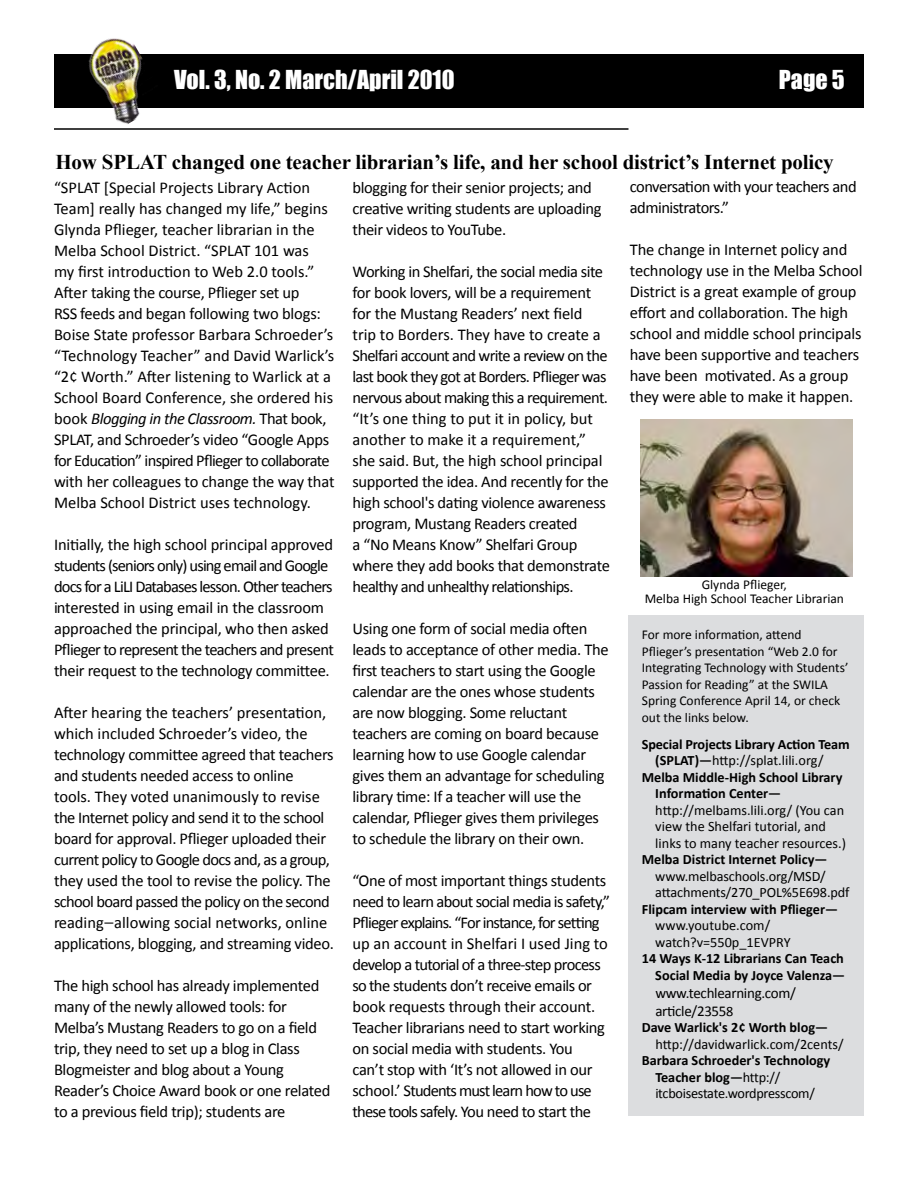
<style>
.page{position:relative;width:918px;height:1188px;background:#fff}
.page>*{position:absolute;margin:0;border:0;box-sizing:border-box;transform-origin:0 0}
.t1{font:24px "Impact";color:#fff}
.t2{font:700 21px "Times New Roman";letter-spacing:-.01em;color:#000}
.t3{font:16.5px/21px "Calibri";letter-spacing:-.02em;color:#000}
.t4{font:16.5px/21px "Calibri";color:#000}
.t5{font:15px/18px "Calibri";letter-spacing:-.02em;color:#000}
.t6{font:700 14.25px/16.5px "Calibri";color:#000;text-align:right}
.t7{font:14.25px/16.5px "Calibri";color:#000}
.t8{font:13.5px/16.5px "Calibri";color:#000;text-align:center}
.s1{font-style:italic}
.s2{font-family:"Agency FB"}
.s3{font-weight:700}
.s4{font-size:14.25px}
.s5{font-weight:400}
</style>
<div class="page">
<div style="left:54px;top:54px;width:810px;height:54px;background:#000"></div>
<hr style="left:54px;top:128px;width:574px;height:2px;background:#000">
<img style="left:75px;top:38px;width:92px;height:91px">
<img style="left:640px;top:420px;width:212px;height:156px">
<div style="left:628px;top:616px;width:236px;height:500px;background:#dcdddf"></div>
<h1 class="t1" style="left:174px;top:61px;width:282px">Vol. 3, No. 2 March/April 2010</h1>
<h1 class="t1" style="left:779px;top:61px;width:67px">Page 5</h1>
<p class="t2" style="left:56px;top:147px;width:780px">How SPLAT changed one teacher librarian’s life, and her school district’s Internet policy</p>
<p class="t4" style="left:54px;top:176px;width:282px">“SPLAT [Special Projects Library Action Team] really has changed my life,” begins Glynda Pflieger, teacher librarian in the Melba School District. “SPLAT 101 was<br>my first introduction to Web 2.0 tools.” After taking the course, Pflieger set up<br>RSS feeds and began following two blogs:<br>Boise State professor Barbara Schroeder’s “Technology Teacher” and David Warlick’s “2¢ Worth.” After listening to Warlick at a School Board Conference, she ordered his book <span class="s1">Blogging in the Classroom.</span> That book, SPLAT, and Schroeder’s video “Google Apps for Education” inspired Pflieger to collaborate with her colleagues to change the way that Melba School District uses technology.</p>
<p class="t3" style="left:54px;top:533px;width:282px">Initially, the high school principal approved students (seniors only) using email and Google docs for a LiLI Databases lesson. Other teachers interested in using email in the classroom approached the principal, who then asked Pflieger to represent the teachers and present their request to the technology committee.</p>
<p class="t3" style="left:54px;top:701px;width:281px">After hearing the teachers’ presentation, which included Schroeder’s video, the technology committee agreed that teachers and students needed access to online tools. They voted unanimously to revise the Internet policy and send it to the school board for approval. Pflieger uploaded their current policy to Google docs and, as a group, they used the tool to revise the policy. The school board passed the policy on the second reading<span class="s2">—</span>allowing social networks, online applications, blogging, and streaming video.</p>
<p class="t3" style="left:54px;top:974px;width:278px">The high school has already implemented many of the newly allowed tools: for Melba’s Mustang Readers to go on a field trip, they need to set up a blog in Class Blogmeister and blog about a Young Reader’s Choice Award book or one related to a previous field trip); students are</p>
<p class="t3" style="left:630px;top:175px;width:228px">conversation with your teachers and administrators.”</p>
<p class="t3" style="left:630px;top:238px;width:234px">The change in Internet policy and technology use in the Melba School District is a great example of group effort and collaboration. The high school and middle school principals have been supportive and teachers have been motivated. As a group they were able to make it happen.</p>
<p class="t3" style="left:353px;top:176px;width:251px">blogging for their senior projects; and creative writing students are uploading their videos to YouTube.</p>
<p class="t3" style="left:353px;top:260px;width:259px">Working in Shelfari, the social media site for book lovers, will be a requirement for the Mustang Readers’ next field trip to Borders. They have to create a Shelfari account and write a review on the last book they got at Borders. Pflieger was nervous about making this a requirement. “It’s one thing to put it in policy, but another to make it a requirement,” she said. But, the high school principal supported the idea. And recently for the high school's dating violence awareness program, Mustang Readers created<br>a “No Means Know” Shelfari Group where they add books that demonstrate healthy and unhealthy relationships.</p>
<p class="t3" style="left:353px;top:617px;width:258px">Using one form of social media often leads to acceptance of other media. The first teachers to start using the Google calendar are the ones whose students are now blogging. Some reluctant teachers are coming on board because learning how to use Google calendar gives them an advantage for scheduling library time: If a teacher will use the calendar, Pflieger gives them privileges to schedule the library on their own.</p>
<p class="t3" style="left:353px;top:869px;width:259px">“One of most important things students need to learn about social media is safety,” Pflieger explains. “For instance, for setting up an account in Shelfari I used Jing to develop a tutorial of a three-step process so the students don’t receive emails or book requests through their account.<br>Teacher librarians need to start working on social media with students. You<br>can’t stop with ‘It’s not allowed in our school.’ Students must learn how to use these tools safely. You need to start the</p>
<p class="t8" style="left:645px;top:578px;width:201px;line-height:13.5px">Glynda Pflieger,<br>Melba High School Teacher Librarian</p>
<p class="t8" style="left:642px;top:626px;width:208px;text-align:left">For more information, attend<br>Pflieger’s presentation “Web 2.0 for<br>Integrating Technology with Students’<br>Passion for Reading” at the SWILA<br>Spring Conference April 14, or check out the links below.</p>
<p class="t6" style="left:642px;top:735px;width:209px">Special Projects Library Action Team</p>
<p class="t7" style="left:655px;top:752px;width:170px"><span class="s3">(SPLAT)―</span>http://splat.lili.org/</p>
<p class="t6" style="left:642px;top:768px;width:202px">Melba Middle-High School Library</p>
<p class="t6" style="left:655px;top:785px;width:127px">Information Center―</p>
<p class="t7" style="left:655px;top:801px;width:192px">http://melbams.lili.org/ (You can view the Shelfari tutorial, and links to many teacher resources.)</p>
<p class="t6" style="left:642px;top:851px;width:187px">Melba District Internet Policy―</p>
<p class="t7" style="left:655px;top:867px;width:196px">www.melbaschools.org/MSD/ attachments/270_POL%5E698.pdf</p>
<p class="t6" style="left:642px;top:900px;width:198px">Flipcam interview with Pflieger―</p>
<p class="t7" style="left:655px;top:917px;width:137px">www.youtube.com/ watch?v=550p_1EVPRY</p>
<p class="t6" style="left:642px;top:950px;width:205px">14 Ways K-12 Librarians Can Teach<br>Social Media by Joyce Valenza―</p>
<p class="t5" style="left:655px;top:983px;width:142px">www.techlearning.com/ article/2355<span class="s4">8</span></p>
<p class="t6" style="left:642px;top:1019px;width:188px">Dave Warlick's 2¢ Worth blog―</p>
<p class="t7" style="left:655px;top:1035px;width:190px">http://davidwarlick.com/2cents/</p>
<p class="t6" style="left:655px;top:1052px;width:177px;text-align:left;text-indent:-13px">Barbara Schroeder's Technology<br>Teacher blog―<span class="s5">http:// itcboisestate.wordpresscom/</span></p>
</div>
